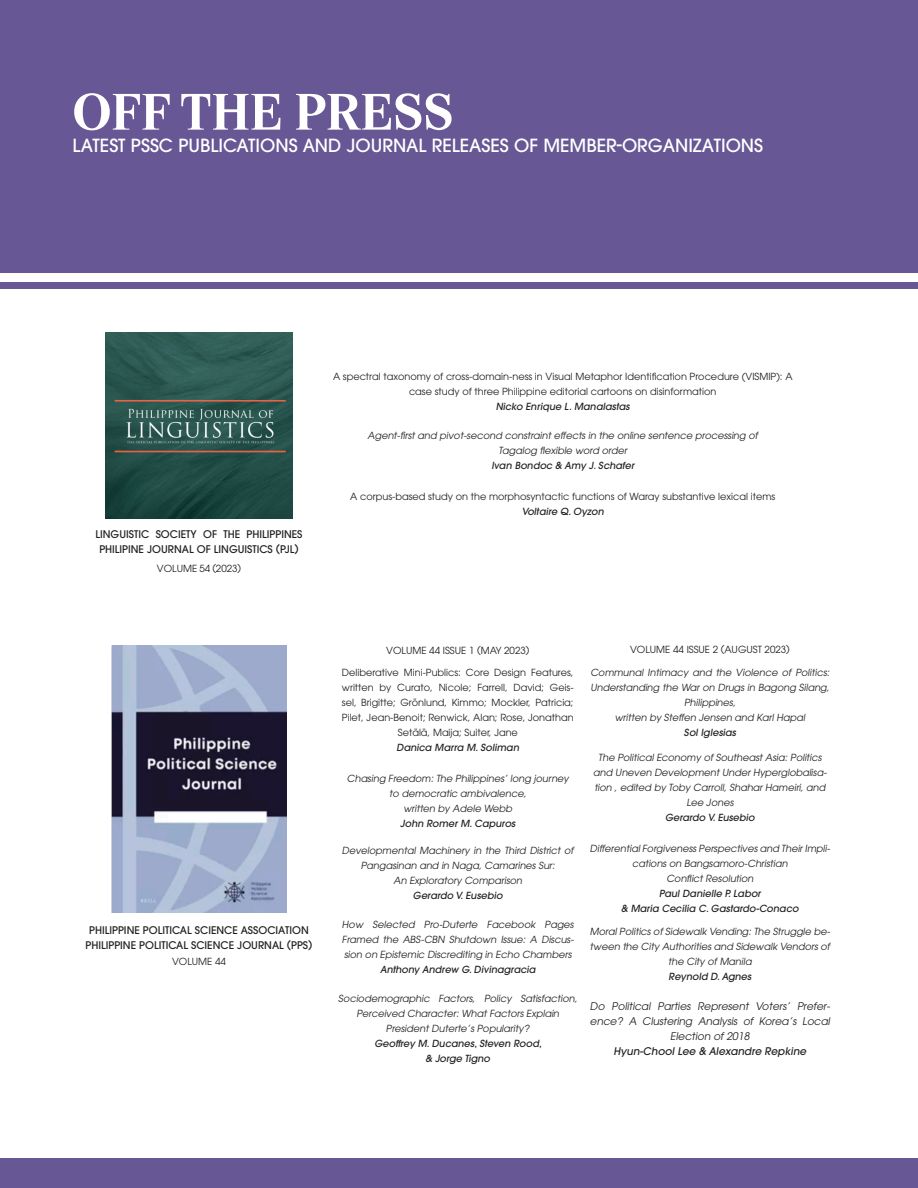
<style>
.page{position:relative;width:918px;height:1188px;background:#fff}
.page>*{position:absolute;margin:0;border:0;box-sizing:border-box;transform-origin:0 0}
.Feature_-_Author_affiliation{font:700 51px "Magister";color:#fff}
.Feature_-_Author_affiliation-2{font:500 18px "ITC Avant Garde Pro";color:#fff}
.t1{font:500 10.5px/15px "ITC Avant Garde Pro";color:#231f20;text-align:center}
.t2{font:italic 10.5px/15px "ITC Avant Garde Pro";color:#231f20;text-align:center}
.t3{font:italic 500 10.5px "ITC Avant Garde Pro";color:#231f20}
.t4{font:italic 9.75px/15px "ITC Avant Garde Pro";color:#231f20;text-align:center}
.t5{font:9.75px/15px "ITC Avant Garde Pro";color:#231f20;text-align:center}
.t6{font:italic 500 9.75px "ITC Avant Garde Pro";color:#231f20}
</style>
<div class="page">
<div style="left:0;top:282px;width:918px;height:7px;background:#675895"></div>
<div style="left:0;top:0;width:918px;height:273px;background:#675895"></div>
<img style="left:105px;top:333px;width:188px;height:185px">
<img style="left:111px;top:646px;width:176px;height:266px">
<div style="left:0;top:1159px;width:918px;height:29px;background:#675895"></div>
<p class="Feature_-_Author_affiliation" style="left:72px;top:80px;width:383px">OFF THE PRESS</p>
<p class="Feature_-_Author_affiliation-2" style="left:72px;top:134px;width:692px">LATEST PSSC PUBLICATIONS AND JOURNAL RELEASES OF MEMBER-ORGANIZATIONS</p>
<p class="t1" style="left:96px;top:527px;width:208px">LINGUISTIC SOCIETY OF THE PHILIPPINES<br>PHILIPINE JOURNAL OF LINGUISTICS (PJL)</p>
<p class="t5" style="left:157px;top:561px;width:86px">VOLUME 54 (2023)</p>
<p class="t5" style="left:333px;top:369px;width:461px">A spectral taxonomy of cross-domain-ness in Visual Metaphor Identification Procedure (VISMIP): A case study of three Philippine editorial cartoons on disinformation</p>
<p class="t6" style="left:496px;top:400px;width:137px">Nicko Enrique L.Manalastas</p>
<p class="t4" style="left:368px;top:427px;width:394px">Agent-first and pivot-second constraint effects in the online sentence processing of</p>
<p class="t4" style="left:499px;top:442px;width:132px">Tagalog flexible word order</p>
<p class="t6" style="left:491px;top:459px;width:146px">Ivan Bondoc &amp; Amy J.Schafer</p>
<p class="t5" style="left:350px;top:489px;width:427px">A corpus-based study on the morphosyntactic functions of Waray substantive lexical items</p>
<p class="t6" style="left:522px;top:506px;width:86px">Voltaire Q.Oyzon</p>
<p class="t1" style="left:89px;top:922px;width:221px">PHILIPPINE POLITICAL SCIENCE ASSOCIATION</p>
<p class="t1" style="left:86px;top:937px;width:228px">PHILIPPINE POLITICAL SCIENCE JOURNAL (PPS)</p>
<p class="t5" style="left:172px;top:954px;width:55px">VOLUME 44</p>
<p class="t5" style="left:386px;top:643px;width:145px">VOLUME 44 ISSUE 1 (MAY 2023)</p>
<p class="t5" style="left:630px;top:642px;width:161px">VOLUME 44 ISSUE 2 (AUGUST 2023)</p>
<p class="t5" style="left:342px;top:665px;width:233px">Deliberative Mini-Publics: Core Design Features, written by Curato, Nicole; Farrell, David; Geis&shy;sel, Brigitte; Grönlund, Kimmo; Mockler, Patricia; Pilet, Jean-Benoit; Renwick, Alan; Rose, Jonathan Setälä, Maija; Suiter, Jane</p>
<p class="t6" style="left:397px;top:741px;width:126px">Danica Marra M.Soliman</p>
<p class="t4" style="left:347px;top:771px;width:225px">Chasing Freedom: The Philippines’ long journey to democratic ambivalence,</p>
<p class="t4" style="left:403px;top:801px;width:112px">written by Adele Webb</p>
<p class="t6" style="left:400px;top:817px;width:119px">John Romer M.Capuros</p>
<p class="t4" style="left:342px;top:843px;width:235px">Developmental Machinery in the Third District of<br>Pangasinan and in Naga, Camarines Sur:</p>
<p class="t4" style="left:394px;top:873px;width:132px">An Exploratory Comparison</p>
<p class="t6" style="left:413px;top:890px;width:93px">Gerardo V.Eusebio</p>
<p class="t4" style="left:342px;top:917px;width:235px;text-align:justify">How Selected Pro-Duterte Facebook Pages Framed the ABS-CBN Shutdown Issue: A Discus&shy;sion on Epistemic Discrediting in Echo Chambers</p>
<p class="t6" style="left:380px;top:963px;width:159px">Anthony Andrew G.Divinagracia</p>
<p class="t4" style="left:338px;top:990px;width:243px">Sociodemographic Factors, Policy Satisfaction,<br>Perceived Character: What Factors Explain</p>
<p class="t4" style="left:386px;top:1020px;width:147px">President Duterte’s Popularity?</p>
<p class="t6" style="left:374px;top:1037px;width:171px">Geoffrey M.Ducanes,Steven Rood,</p>
<p class="t6" style="left:425px;top:1052px;width:68px">&amp; Jorge Tigno</p>
<p class="t4" style="left:590px;top:665px;width:243px">Communal Intimacy and the Violence of Politics:<br>Understanding the War on Drugs in Bagong Silang,<br>Philippines,</p>
<p class="t4" style="left:615px;top:710px;width:194px">written by Steffen Jensen and Karl Hapal</p>
<p class="t6" style="left:684px;top:726px;width:56px">Sol Iglesias</p>
<p class="t4" style="left:593px;top:750px;width:237px">The Political Economy of Southeast Asia: Politics and Uneven Development Under Hyperglobalisa&shy;tion , edited by Toby Carroll, Shahar Hameiri, and Lee Jones</p>
<p class="t6" style="left:665px;top:811px;width:93px">Gerardo V.Eusebio</p>
<p class="t4" style="left:590px;top:840px;width:243px">DifferentialForgiveness Perspectives and TheirImpli&shy;cations on Bangsamoro-Christian</p>
<p class="t4" style="left:666px;top:870px;width:91px">Conflict Resolution</p>
<p class="t6" style="left:659px;top:887px;width:105px">Paul Danielle P.Labor</p>
<p class="t6" style="left:621px;top:902px;width:181px">&amp; Maria Cecilia C.Gastardo-Conaco</p>
<p class="t4" style="left:590px;top:924px;width:243px">Moral Politics of Sidewalk Vending: The Struggle be&shy;tween the City Authorities and Sidewalk Vendors of the City of Manila</p>
<p class="t6" style="left:669px;top:970px;width:86px">Reynold D.Agnes</p>
<p class="t2" style="left:590px;top:999px;width:244px">Do Political Parties Represent Voters’ Prefer&shy;ence? A Clustering Analysis of Korea’s Local<br>Election of 2018</p>
<p class="t3" style="left:614px;top:1045px;width:196px">Hyun-Chool Lee &amp; Alexandre Repkine</p>
</div>
